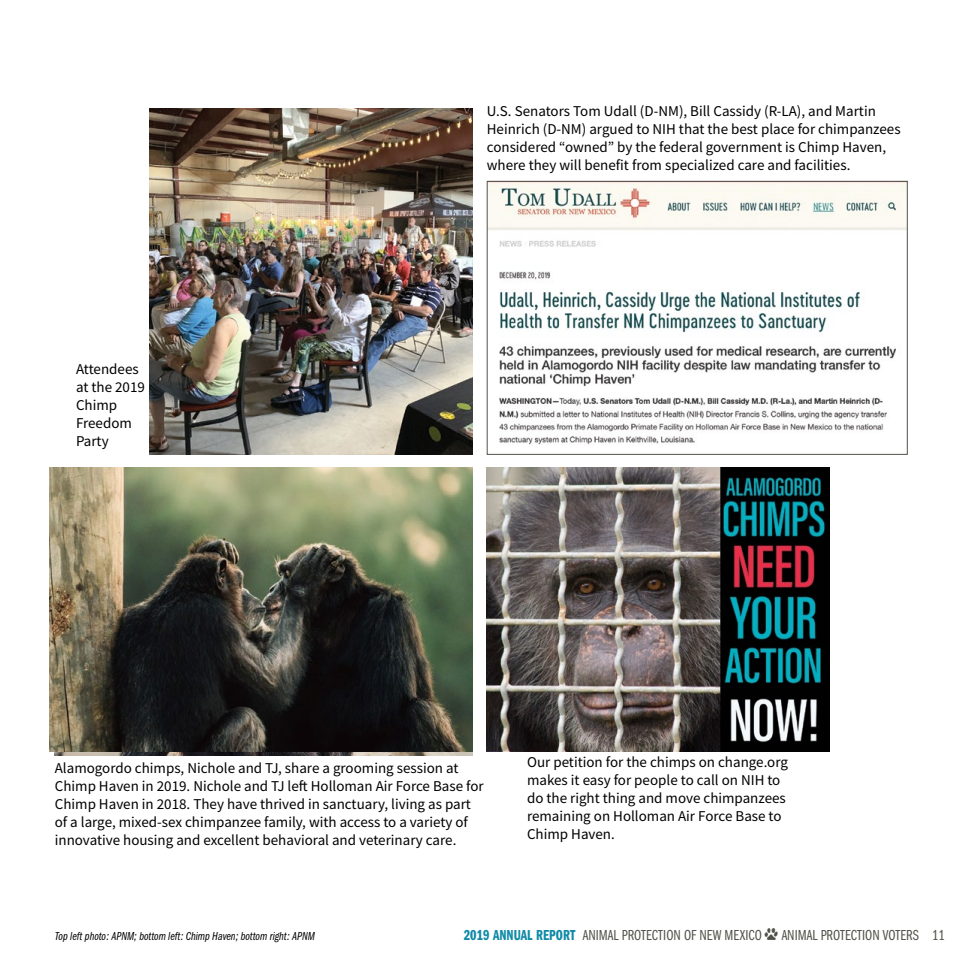
<style>
.page{position:relative;width:972px;height:972px;background:#fff}
.page>*{position:absolute;margin:0;border:0;box-sizing:border-box;transform-origin:0 0}
.t1{font:15px/18px "Source Sans Pro";color:#000}
.t2{font:15px "Franklin Gothic URW Com Boo";color:#50534a}
.t3{font:12px "Franklin Gothic URW Com Boo Ita";color:#000}
.s1{font-family:"Franklin Gothic URW Com Dem";color:#0f8aa6}
.s2{font-family:"Animal Tracks"}
</style>
<div class="page">
<img style="left:149px;top:109px;width:323px;height:346px">
<img style="left:487px;top:468px;width:342px;height:283px">
<img style="left:489px;top:183px;width:417px;height:262px">
<div style="left:487px;top:181px;width:421px;height:274px;border:1px solid #50534a"></div>
<img style="left:49px;top:468px;width:423px;height:283px">
<p class="t1" style="left:76px;top:360px;width:70px">Attendees at the 2019<br>Chimp<br>Freedom<br>Party</p>
<p class="t1" style="left:487px;top:102px;width:415px">U.S. Senators Tom Udall (D-NM), Bill Cassidy (R-LA), and Martin Heinrich (D-NM) argued to NIH that the best place for chimpanzees considered “owned” by the federal government is Chimp Haven, where they will benefit from specialized care and facilities.</p>
<p class="t1" style="left:55px;top:759px;width:430px">Alamogordo chimps, Nichole and TJ, share a grooming session at Chimp Haven in 2019. Nichole and TJ left Holloman Air Force Base for Chimp Haven in 2018. They have thrived in sanctuary, living as part of a large, mixed-sex chimpanzee family, with access to a variety of innovative housing and excellent behavioral and veterinary care.</p>
<p class="t1" style="left:527px;top:753px;width:262px">Our petition for the chimps on change.org makes it easy for people to call on NIH to do the right thing and move chimpanzees remaining on Holloman Air Force Base to Chimp Haven.</p>
<p class="t3" style="left:55px;top:929px;width:262px">Top left photo: APNM; bottom left: Chimp Haven; bottom right: APNM</p>
<p class="t2" style="left:464px;top:925px;width:483px"><span class="s1">2019 ANNUAL REPORT</span> ANIMAL PROTECTION OF NEW MEXICO <span class="s2">D</span> ANIMAL PROTECTION VOTERS 11</p>
</div>
